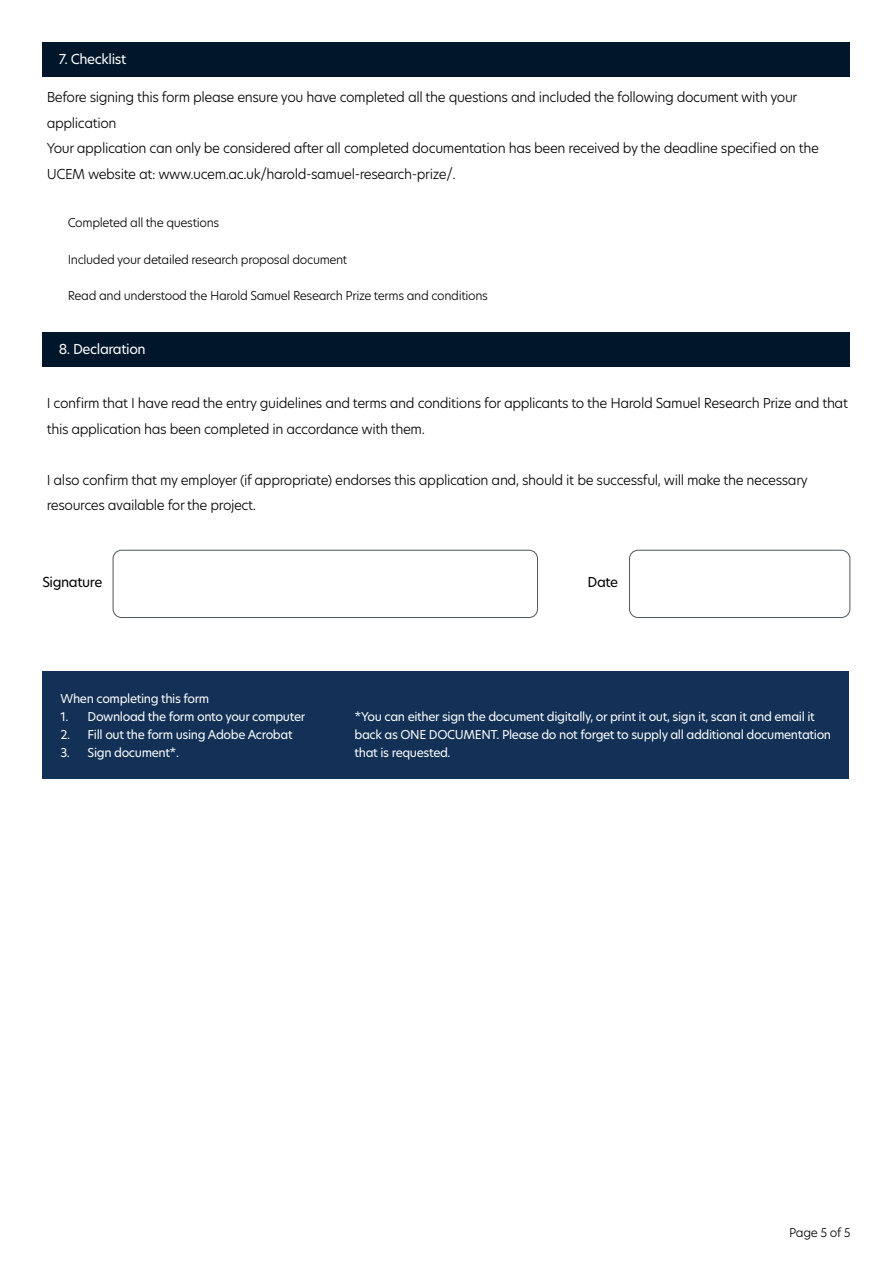
<style>
.page{position:relative;width:893px;height:1263px;background:#fff}
.page>*{position:absolute;margin:0;border:0;box-sizing:border-box;transform-origin:0 0}
.Body_text_applic{font:300 13.5px/25.5px "Hero New";letter-spacing:-.03em;color:#000}
.t1{font:13.5px "Hero New";letter-spacing:-.03em;color:#fff}
.Body_text_applic-2{font:13.5px "Hero New";letter-spacing:-.03em;color:#000}
.t2{font:12px/18px "Hero New";letter-spacing:-.03em;color:#fff}
.THIS_ONE_bold_head{font:300 12px "Hero New";letter-spacing:-.03em;color:#000}
</style>
<div class="page">
<div style="left:43px;top:43px;width:807px;height:34px;background:#00172b"></div>
<div style="left:43px;top:333px;width:807px;height:34px;background:#00172b"></div>
<div style="left:113px;top:550px;width:425px;height:68px;border:1px solid #4d575d;border-radius:9px"></div>
<div style="left:629px;top:550px;width:221px;height:68px;border:1px solid #4d575d;border-radius:9px"></div>
<div style="left:42px;top:671px;width:807px;height:107px;background:#133156"></div>
<p class="t1" style="left:59px;top:50px;width:69px">7. Checklist</p>
<p class="Body_text_applic" style="left:47px;top:84px;width:752px">Before signing this form please ensure you have completed all the questions and included the following document with your application</p>
<p class="Body_text_applic" style="left:47px;top:135px;width:774px">Your application can only be considered after all completed documentation has been received by the deadline specified on the<br>UCEM website at: www.ucem.ac.uk/harold-samuel-research-prize/.</p>
<p class="THIS_ONE_bold_head" style="left:68px;top:215px;width:153px">Completed all the questions</p>
<p class="THIS_ONE_bold_head" style="left:68px;top:251px;width:281px">Included your detailed research proposal document</p>
<p class="THIS_ONE_bold_head" style="left:68px;top:287px;width:422px">Read and understood the Harold Samuel Research Prize terms and conditions</p>
<p class="t1" style="left:59px;top:340px;width:88px">8. Declaration</p>
<p class="Body_text_applic" style="left:47px;top:390px;width:803px">I confirm that I have read the entry guidelines and terms and conditions for applicants to the Harold Samuel Research Prize and that this application has been completed in accordance with them.</p>
<p class="Body_text_applic" style="left:47px;top:467px;width:762px">I also confirm that my employer (if appropriate) endorses this application and, should it be successful, will make the necessary resources available for the project.</p>
<p class="Body_text_applic-2" style="left:42px;top:573px;width:62px">Signature</p>
<p class="Body_text_applic-2" style="left:587px;top:573px;width:32px">Date</p>
<p class="t2" style="left:61px;top:689px;width:150px">When completing this form</p>
<p class="t2" style="left:61px;top:707px;width:246px">1. Download the form onto your computer</p>
<p class="t2" style="left:61px;top:725px;width:234px">2. Fill out the form using Adobe Acrobat</p>
<p class="t2" style="left:61px;top:743px;width:120px">3. Sign document*.</p>
<p class="t2" style="left:354px;top:707px;width:478px">*You can either sign the document digitally, or print it out, sign it, scan it and email it back as ONE DOCUMENT. Please do not forget to supply all additional documentation that is requested.</p>
<p class="THIS_ONE_bold_head" style="left:789px;top:1225px;width:63px">Page 5 of 5</p>
</div>
